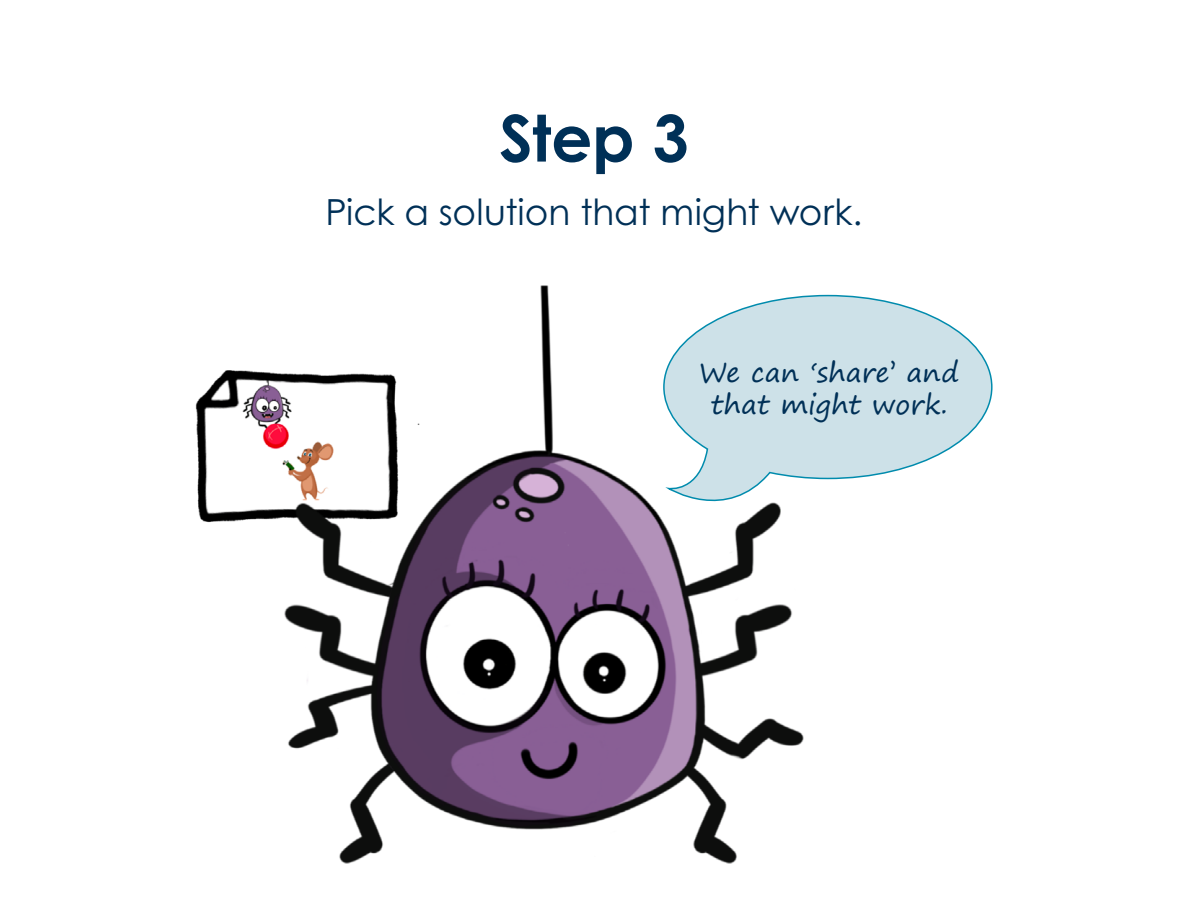
<style>
.page{position:relative;width:1188px;height:918px;background:#fff}
.page>*{position:absolute;margin:0;border:0;box-sizing:border-box;transform-origin:0 0}
.t1{font:700 64.5px "Century Gothic Pro";color:#003057}
.t2{font:36px "Century Gothic Pro";color:#003057}
.t3{font:27px/32.4px "Segoe Print";letter-spacing:.005em;color:#003057;text-align:center}
</style>
<div class="page">
<img style="left:195px;top:285px;width:609px;height:579px">
<svg style="left:662px;top:294px;width:331px;height:230px"></svg>
<p class="t1" style="left:499px;top:98px;width:191px">Step 3</p>
<p class="t2" style="left:325px;top:190px;width:539px">Pick a solution that might work.</p>
<p class="t3" style="left:699px;top:356px;width:262px">We can ‘share’ and that might work.</p>
</div>
